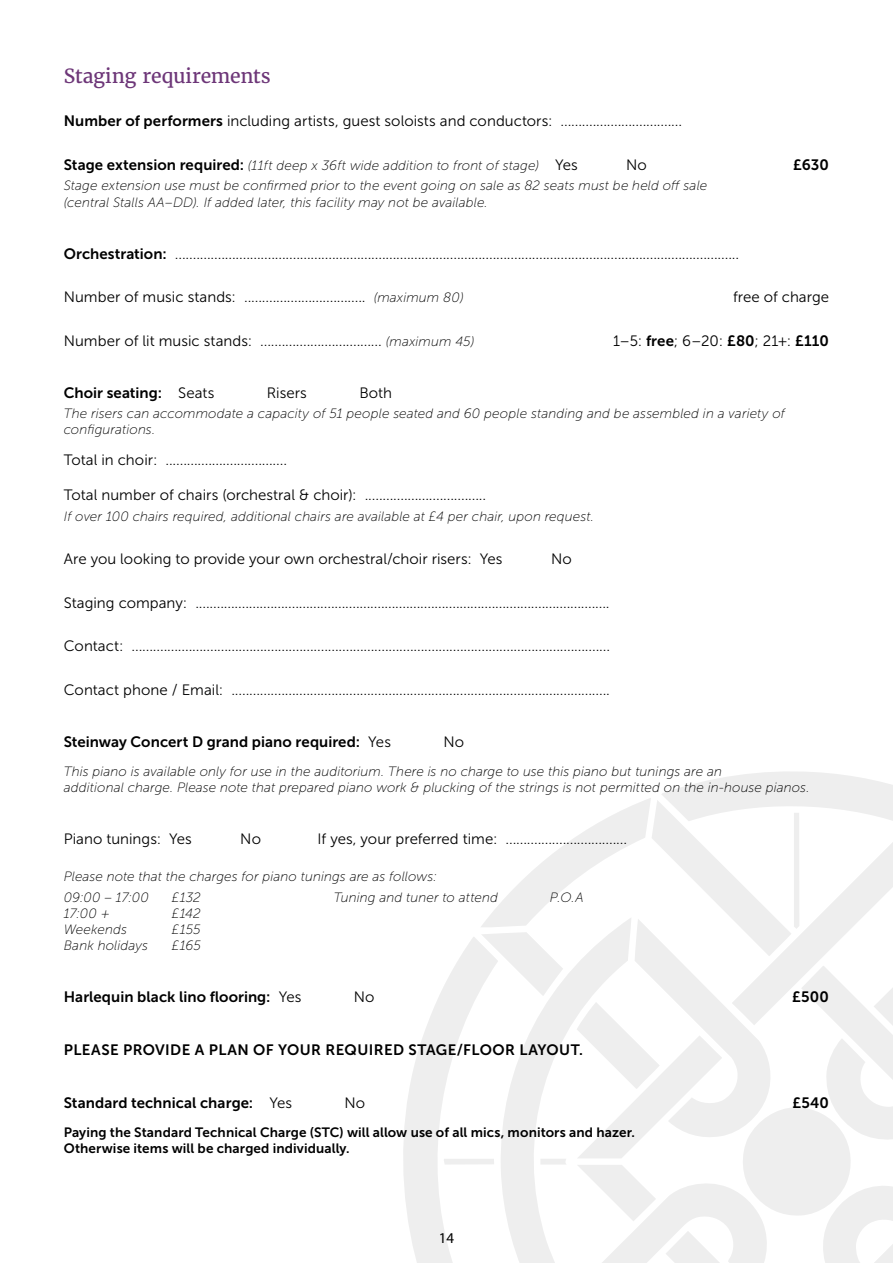
<style>
.page{position:relative;width:893px;height:1263px;background:#fff}
.page>*{position:absolute;margin:0;border:0;box-sizing:border-box;transform-origin:0 0}
.t1{font:19.5px "Merriweather";letter-spacing:-.015em;color:#6d3678}
.t2{font:15px "Museo Sans 300";letter-spacing:.005em;color:#000}
.t3{font:15px "Museo Sans 700";letter-spacing:.005em;color:#000}
.t4{font:15px "Museo Sans 700";letter-spacing:.03em;color:#000}
.t5{font:15px "Myriad Pro";color:#000}
.t6{font:italic 13.5px/16.2px "Museo Sans 100";letter-spacing:.005em;color:#000}
.t7{font:13.5px/16.2px "Museo Sans 700";letter-spacing:.01em;color:#000}
.s1{font-family:"Museo Sans 700"}
.s2{font-family:"Museo Sans 700";font-style:normal;font-size:15px}
.s3{font-family:"Museo Sans 300";font-style:normal;font-size:15px}
.s4{font-family:"Museo Sans 100";font-style:italic;font-size:13.5px}
.s5{font-family:"Museo Sans 300"}
</style>
<div class="page">
<svg style="left:403px;top:772px;width:490px;height:491px"></svg>
<h1 class="t1" style="left:64px;top:64px;width:209px">Staging requirements</h1>
<p class="t2" style="left:64px;top:113px;width:620px"><span class="s1">Number of performers</span> including artists, guest soloists and conductors: ..................................</p>
<p class="t6" style="left:64px;top:157px;width:515px"><span class="s2">Stage extension required:</span> (11ft deep x 36ft wide addition to front of stage) <span class="s3">Yes</span></p>
<p class="t2" style="left:626px;top:157px;width:22px">No</p>
<p class="t3" style="left:793px;top:156px;width:37px">£630</p>
<p class="t6" style="left:64px;top:178px;width:645px">Stage extension use must be confirmed prior to the event going on sale as 82 seats must be held off sale (central Stalls AA–DD). If added later, this facility may not be available.</p>
<p class="t2" style="left:64px;top:245px;width:677px"><span class="s1">Orchestration:</span> ..............................................................................................................................................................</p>
<p class="t2" style="left:64px;top:289px;width:401px">Number of music stands: .................................. <span class="s4">(maximum 80)</span></p>
<p class="t2" style="left:733px;top:289px;width:98px">free of charge</p>
<p class="t2" style="left:64px;top:332px;width:412px">Number of lit music stands: .................................. <span class="s4">(maximum 45)</span></p>
<p class="t2" style="left:613px;top:332px;width:217px">1–5: <span class="s1">free</span>; 6–20: <span class="s1">£80</span>; 21+: <span class="s1">£110</span></p>
<p class="t3" style="left:64px;top:384px;width:152px">Choir seating: <span class="s5">Seats</span></p>
<p class="t2" style="left:267px;top:384px;width:42px">Risers</p>
<p class="t2" style="left:359px;top:384px;width:34px">Both</p>
<p class="t6" style="left:64px;top:406px;width:723px">The risers can accommodate a capacity of 51 people seated and 60 people standing and be assembled in a variety of configurations.</p>
<p class="t2" style="left:64px;top:452px;width:225px">Total in choir: ..................................</p>
<p class="t2" style="left:64px;top:487px;width:424px">Total number of chairs (orchestral &amp; choir): ..................................</p>
<p class="t6" style="left:64px;top:508px;width:532px">If over 100 chairs required, additional chairs are available at £4 per chair, upon request.</p>
<p class="t2" style="left:64px;top:551px;width:440px">Are you looking to provide your own orchestral/choir risers: Yes</p>
<p class="t2" style="left:551px;top:551px;width:22px">No</p>
<p class="t2" style="left:64px;top:594px;width:547px">Staging company: ....................................................................................................................</p>
<p class="t2" style="left:64px;top:638px;width:548px">Contact: ......................................................................................................................................</p>
<p class="t2" style="left:64px;top:681px;width:548px">Contact phone / Email: ..........................................................................................................</p>
<p class="t3" style="left:64px;top:733px;width:329px">Steinway Concert D grand piano required: <span class="s5">Yes</span></p>
<p class="t2" style="left:443px;top:733px;width:22px">No</p>
<p class="t6" style="left:64px;top:763px;width:747px">This piano is available only for use in the auditorium. There is no charge to use this piano but tunings are an<br>additional charge. Please note that prepared piano work &amp; plucking of the strings is not permitted on the in-house pianos.</p>
<p class="t2" style="left:64px;top:831px;width:130px">Piano tunings: Yes</p>
<p class="t2" style="left:240px;top:831px;width:22px">No</p>
<p class="t2" style="left:317px;top:831px;width:311px">If yes, your preferred time: ..................................</p>
<p class="t6" style="left:64px;top:867px;width:375px;line-height:20.4px">Please note that the charges for piano tunings are as follows:<br>09:00 – 17:00</p>
<p class="t6" style="left:172px;top:889px;width:31px">£132</p>
<p class="t6" style="left:334px;top:889px;width:166px">Tuning and tuner to attend</p>
<p class="t6" style="left:550px;top:889px;width:35px">P.O.A</p>
<p class="t6" style="left:64px;top:905px;width:48px">17:00 +</p>
<p class="t6" style="left:172px;top:905px;width:30px">£142</p>
<p class="t6" style="left:64px;top:922px;width:65px">Weekends</p>
<p class="t6" style="left:172px;top:922px;width:31px">£155</p>
<p class="t6" style="left:64px;top:938px;width:86px">Bank holidays</p>
<p class="t6" style="left:172px;top:938px;width:31px">£165</p>
<p class="t3" style="left:64px;top:989px;width:239px">Harlequin black lino flooring: <span class="s5">Yes</span></p>
<p class="t2" style="left:354px;top:989px;width:22px">No</p>
<p class="t3" style="left:792px;top:989px;width:38px">£500</p>
<p class="t4" style="left:64px;top:1042px;width:521px">PLEASE PROVIDE A PLAN OF YOUR REQUIRED STAGE/FLOOR LAYOUT.</p>
<p class="t3" style="left:64px;top:1094px;width:230px">Standard technical charge: <span class="s5">Yes</span></p>
<p class="t2" style="left:345px;top:1095px;width:22px">No</p>
<p class="t3" style="left:792px;top:1094px;width:38px">£540</p>
<p class="t7" style="left:64px;top:1124px;width:572px">Paying the Standard Technical Charge (STC) will allow use of all mics, monitors and hazer.<br>Otherwise items will be charged individually.</p>
<p class="t5" style="left:439px;top:1229px;width:17px">14</p>
</div>
